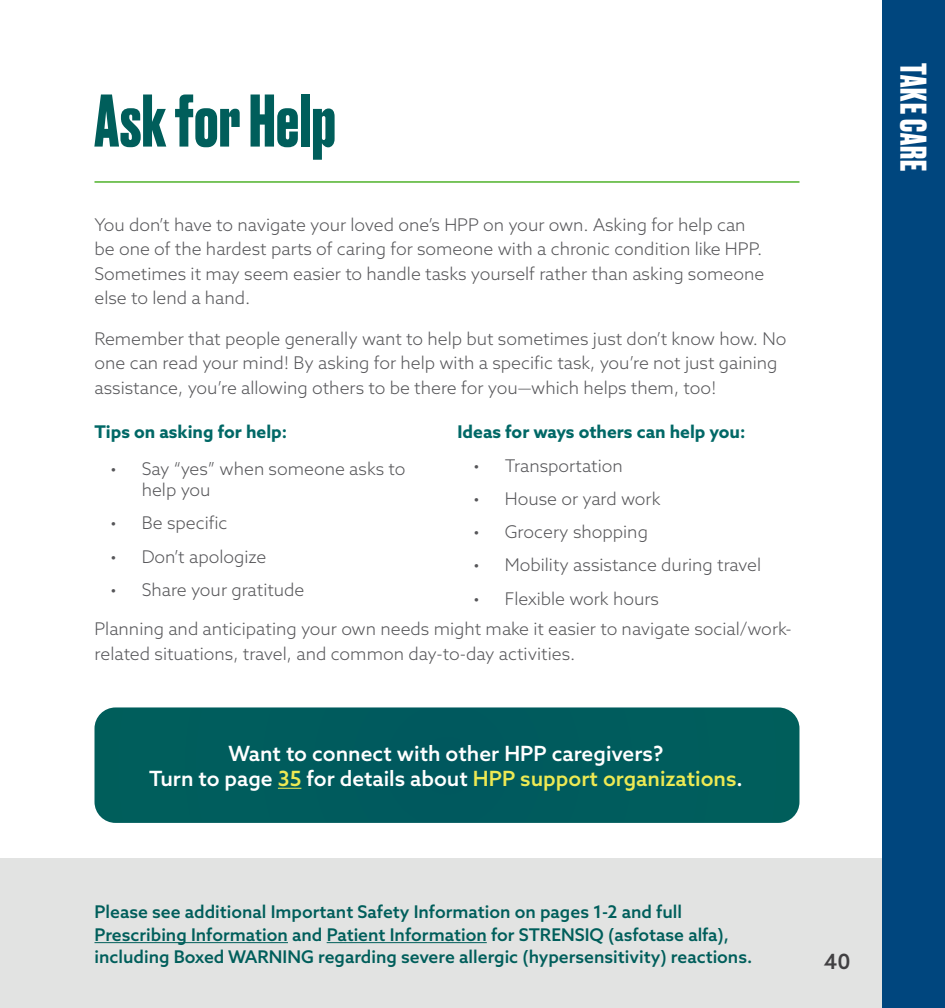
<style>
.page{position:relative;width:945px;height:1008px;background:#fff}
.page>*{position:absolute;margin:0;border:0;box-sizing:border-box;transform-origin:0 0}
.t1{font:700 70px "Druk";letter-spacing:.01em;color:#005e5b}
.t2{font:700 35px "Druk";letter-spacing:.03em;color:#fff}
.t3{font:500 21px/24.5px "Azo Sans";color:#fff;text-align:center}
.t4{font:500 21px "Azo Sans";color:#414042}
.t5{font:300 17.5px/24.5px "Azo Sans";color:#565659}
.t6{font:500 17.5px/22.8px "Azo Sans";color:#005e5b}
.t7{font:700 17.5px "Azo Sans";color:#006866}
.s1{color:#ede953}
</style>
<div class="page">
<div style="left:0;top:858px;width:908px;height:150px;background:#e2e3e2"></div>
<div style="left:882px;top:0;width:63px;height:1008px;background:#00467e"></div>
<hr style="left:94px;top:942px;width:194px;height:1px;background:#005e5b">
<hr style="left:327px;top:942px;width:160px;height:1px;background:#005e5b">
<hr style="left:94px;top:181px;width:705px;height:2px;background:#68bd49">
<div style="left:94px;top:707px;width:705px;height:116px;background:#005c5d"></div>
<svg style="left:278px;top:788px;width:23px;height:1px"></svg>
<h1 class="t1" style="left:94px;top:73px;width:243px">Ask for Help</h1>
<p class="t5" style="left:94px;top:212px;width:671px">You don’t have to navigate your loved one’s HPP on your own. Asking for help can be one of the hardest parts of caring for someone with a chronic condition like HPP.<br>Sometimes it may seem easier to handle tasks yourself rather than asking someone else to lend a hand.</p>
<p class="t5" style="left:94px;top:326px;width:693px">Remember that people generally want to help but sometimes just don’t know how. No one can read your mind! By asking for help with a specific task, you’re not just gaining assistance, you’re allowing others to be there for you—which helps them, too!</p>
<p class="t7" style="left:94px;top:420px;width:194px">Tips on asking for help:</p>
<p class="t5" style="left:142px;top:458px;width:265px;line-height:21px;text-indent:-32px">• Say “yes” when someone asks to help you</p>
<p class="t5" style="left:110px;top:511px;width:119px">• Be specific</p>
<p class="t5" style="left:110px;top:544px;width:158px">• Don’t apologize</p>
<p class="t5" style="left:110px;top:577px;width:196px">• Share your gratitude</p>
<p class="t7" style="left:458px;top:420px;width:290px">Ideas for ways others can help you:</p>
<p class="t5" style="left:473px;top:453px;width:151px">• Transportation</p>
<p class="t5" style="left:473px;top:486px;width:189px">• House or yard work</p>
<p class="t5" style="left:473px;top:519px;width:176px">• Grocery shopping</p>
<p class="t5" style="left:473px;top:553px;width:290px">• Mobility assistance during travel</p>
<p class="t5" style="left:473px;top:586px;width:187px">• Flexible work hours</p>
<p class="t5" style="left:94px;top:616px;width:699px">Planning and anticipating your own needs might make it easier to navigate social/work&shy;related situations, travel, and common day-to-day activities.</p>
<p class="t3" style="left:149px;top:741px;width:595px">Want to connect with other HPP caregivers?<br>Turn to page <span class="s1">35</span> for details about <span class="s1">HPP support organizations</span>.</p>
<p class="t6" style="left:94px;top:900px;width:659px">Please see additional Important Safety Information on pages 1-2 and full<br>Prescribing Information and Patient Information for STRENSIQ (asfotase alfa), including Boxed WARNING regarding severe allergic (hypersensitivity) reactions.</p>
<p class="t4" style="left:824px;top:948px;width:28px">40</p>
<h2 class="t2" style="left:937px;top:63px;width:109px;rotate:90deg">TAKE CARE</h2>
</div>
